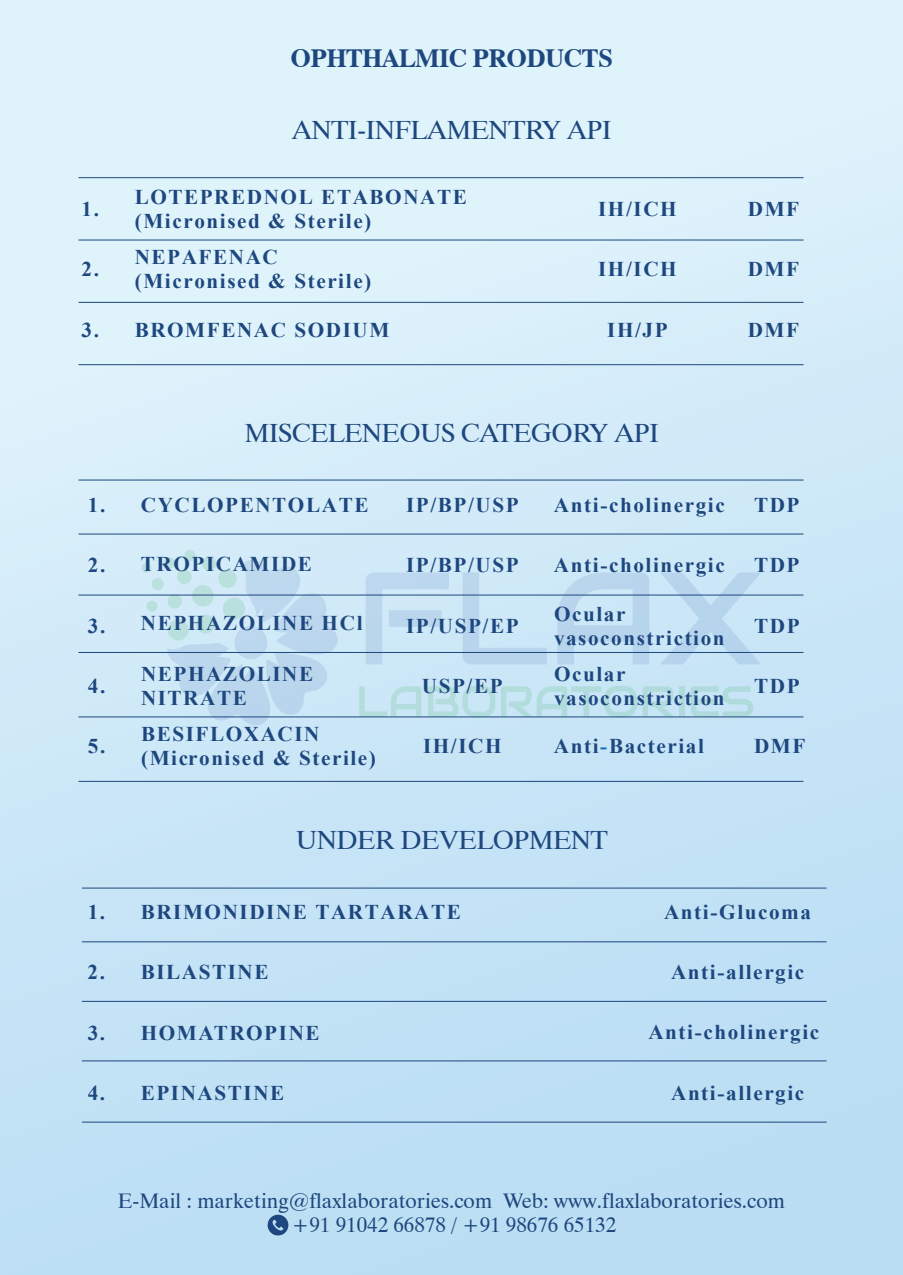
<style>
.page{position:relative;width:903px;height:1275px;background:#fff}
.page>*{position:absolute;margin:0;border:0;box-sizing:border-box;transform-origin:0 0}
.t1{font:26.25px "Dutch 801 BT";letter-spacing:-.02em;color:#1d477e}
.t2{font:700 26.25px "Dutch 801 BT";letter-spacing:-.02em;color:#1d477e}
.t3{font:700 21px/24.2px "Times New Roman";letter-spacing:.075em;color:#1d477e}
.t4{font:21px/24.7px "Dutch 801 BT";color:#1d477e;text-align:center}
.s1{color:#1070b9}
</style>
<div class="page">
<div style="left:0;top:0;width:903px;height:1275px;background:linear-gradient(to bottom,#e3f5fc,#b8dcf3)"></div>
<svg style="left:366px;top:572px;width:83px;height:92px;background:#c4dff2"></svg>
<svg style="left:462px;top:572px;width:85px;height:92px;background:#c5e1f3"></svg>
<svg style="left:557px;top:572px;width:92px;height:92px;background:#bfdcf0"></svg>
<svg style="left:660px;top:572px;width:101px;height:92px;background:#c1def2"></svg>
<svg style="left:359px;top:686px;width:62px;height:30px;background:#c1e2ec"></svg>
<svg style="left:428px;top:686px;width:67px;height:30px;background:#bee1e9"></svg>
<svg style="left:501px;top:686px;width:173px;height:30px;background:#bde1ea"></svg>
<div style="left:679px;top:686px;width:5px;height:31px;background:#b0dbdd"></div>
<svg style="left:691px;top:686px;width:62px;height:30px;background:#bbdfe9"></svg>
<svg style="left:166px;top:558px;width:180px;height:167px;background:#c5dff2"></svg>
<div style="left:234px;top:626px;width:33px;height:33px;background:#bbd7ee;border-radius:50%"></div>
<div style="left:168px;top:619px;width:21px;height:21px;background:#b9e0de;border-radius:50%"></div>
<div style="left:192px;top:585px;width:22px;height:22px;background:linear-gradient(to right,#b9e0dd,#bde1e1);border-radius:50%"></div>
<div style="left:168px;top:594px;width:14px;height:15px;background:#bae0de;border-radius:50%"></div>
<div style="left:142px;top:563px;width:9px;height:10px;background:#bbe1de;border-radius:50%"></div>
<div style="left:184px;top:550px;width:12px;height:11px;background:#bbe1de;border-radius:50%"></div>
<div style="left:164px;top:557px;width:11px;height:11px;background:#bbe1de;border-radius:50%"></div>
<div style="left:177px;top:569px;width:15px;height:15px;background:#bbe1de;border-radius:50%"></div>
<div style="left:202px;top:557px;width:14px;height:14px;background:#bbe1de;border-radius:50%"></div>
<div style="left:223px;top:597px;width:22px;height:23px;background:#b9e0de;border-radius:50%"></div>
<div style="left:218px;top:569px;width:19px;height:19px;background:#bae0de;border-radius:50%"></div>
<div style="left:146px;top:601px;width:12px;height:11px;background:#bae0de;border-radius:50%"></div>
<div style="left:151px;top:578px;width:13px;height:12px;background:#bbe1de;border-radius:50%"></div>
<div style="left:196px;top:614px;width:19px;height:19px;background:#b9e0de;border-radius:50%"></div>
<svg style="left:267px;top:1215px;width:21px;height:21px"></svg>
<hr style="left:78px;top:177px;width:725px;height:1px;background:#1d477e">
<hr style="left:78px;top:240px;width:725px;height:1px;background:#1d477e">
<hr style="left:78px;top:302px;width:725px;height:1px;background:#1d477e">
<hr style="left:78px;top:364px;width:725px;height:1px;background:#1d477e">
<hr style="left:78px;top:480px;width:725px;height:1px;background:#1d477e">
<hr style="left:78px;top:534px;width:725px;height:1px;background:#1d477e">
<hr style="left:78px;top:595px;width:725px;height:1px;background:#1d477e">
<hr style="left:78px;top:652px;width:725px;height:1px;background:#1d477e">
<hr style="left:78px;top:716px;width:725px;height:1px;background:#1d477e">
<hr style="left:78px;top:781px;width:725px;height:1px;background:#1d477e">
<hr style="left:82px;top:888px;width:744px;height:1px;background:#1d477e">
<hr style="left:82px;top:941px;width:744px;height:1px;background:#1d477e">
<hr style="left:82px;top:1001px;width:744px;height:1px;background:#1d477e">
<hr style="left:82px;top:1060px;width:744px;height:1px;background:#1d477e">
<hr style="left:82px;top:1122px;width:744px;height:1px;background:#1d477e">
<p class="t2" style="left:290px;top:42px;width:324px">OPHTHALMIC PRODUCTS</p>
<p class="t3" style="left:82px;top:196px;width:19px">1.</p>
<p class="t3" style="left:82px;top:257px;width:19px">2.</p>
<p class="t1" style="left:292px;top:113px;width:321px">ANTI-INFLAMENTRY API</p>
<p class="t3" style="left:135px;top:184px;width:334px">LOTEPREDNOL ETABONATE (Micronised &amp; Sterile)</p>
<p class="t3" style="left:135px;top:244px;width:238px">NEPAFENAC (Micronised &amp; Sterile)</p>
<p class="t3" style="left:598px;top:196px;width:80px">IH/ICH</p>
<p class="t3" style="left:748px;top:196px;width:53px">DMF</p>
<p class="t3" style="left:598px;top:257px;width:80px">IH/ICH</p>
<p class="t3" style="left:748px;top:257px;width:53px">DMF</p>
<p class="t3" style="left:82px;top:317px;width:309px">3. BROMFENAC SODIUM</p>
<p class="t3" style="left:607px;top:317px;width:62px">IH/JP</p>
<p class="t3" style="left:748px;top:317px;width:53px">DMF</p>
<p class="t1" style="left:244px;top:417px;width:416px">MISCELENEOUS CATEGORY API</p>
<p class="t3" style="left:88px;top:492px;width:282px">1. CYCLOPENTOLATE</p>
<p class="t3" style="left:406px;top:492px;width:114px">IP/BP/USP</p>
<p class="t3" style="left:554px;top:492px;width:172px">Anti-cholinergic</p>
<p class="t3" style="left:754px;top:492px;width:47px">TDP</p>
<p class="t3" style="left:88px;top:551px;width:226px">2. TROPICAMIDE</p>
<p class="t3" style="left:406px;top:552px;width:114px">IP/BP/USP</p>
<p class="t3" style="left:554px;top:552px;width:172px">Anti-cholinergic</p>
<p class="t3" style="left:754px;top:552px;width:47px">TDP</p>
<p class="t3" style="left:88px;top:611px;width:276px">3. NEPHAZOLINE HCl</p>
<p class="t3" style="left:406px;top:613px;width:114px">IP/USP/EP</p>
<p class="t3" style="left:554px;top:601px;width:172px">Ocular vasoconstriction</p>
<p class="t3" style="left:754px;top:613px;width:47px">TDP</p>
<p class="t3" style="left:88px;top:673px;width:19px">4.</p>
<p class="t3" style="left:88px;top:734px;width:19px">5.</p>
<p class="t3" style="left:141px;top:661px;width:174px">NEPHAZOLINE<br>NITRATE</p>
<p class="t3" style="left:141px;top:722px;width:236px">BESIFLOXACIN (Micronised &amp; Sterile)</p>
<p class="t3" style="left:422px;top:673px;width:82px">USP/EP</p>
<p class="t3" style="left:554px;top:661px;width:172px">Ocular vasoconstriction</p>
<p class="t3" style="left:754px;top:673px;width:47px">TDP</p>
<p class="t3" style="left:423px;top:734px;width:80px">IH/ICH</p>
<p class="t3" style="left:554px;top:734px;width:152px">Anti<span class="s1">-</span>Bacterial</p>
<p class="t3" style="left:754px;top:734px;width:53px">DMF</p>
<p class="t1" style="left:296px;top:824px;width:314px">UNDER DEVELOPMENT</p>
<p class="t3" style="left:88px;top:899px;width:375px">1. BRIMONIDINE TARTARATE</p>
<p class="t3" style="left:664px;top:899px;width:148px">Anti-Glucoma</p>
<p class="t3" style="left:88px;top:959px;width:182px">2. BILASTINE</p>
<p class="t3" style="left:671px;top:959px;width:135px">Anti-allergic</p>
<p class="t3" style="left:88px;top:1020px;width:233px">3. HOMATROPINE</p>
<p class="t3" style="left:648px;top:1019px;width:172px">Anti-cholinergic</p>
<p class="t3" style="left:88px;top:1080px;width:198px">4. EPINASTINE</p>
<p class="t3" style="left:671px;top:1080px;width:135px">Anti-allergic</p>
<p class="t4" style="left:118px;top:1188px;width:669px">E-Mail : marketing@flaxlaboratories.com Web: www.flaxlaboratories.com +91 91042 66878 / +91 98676 65132</p>
</div>
